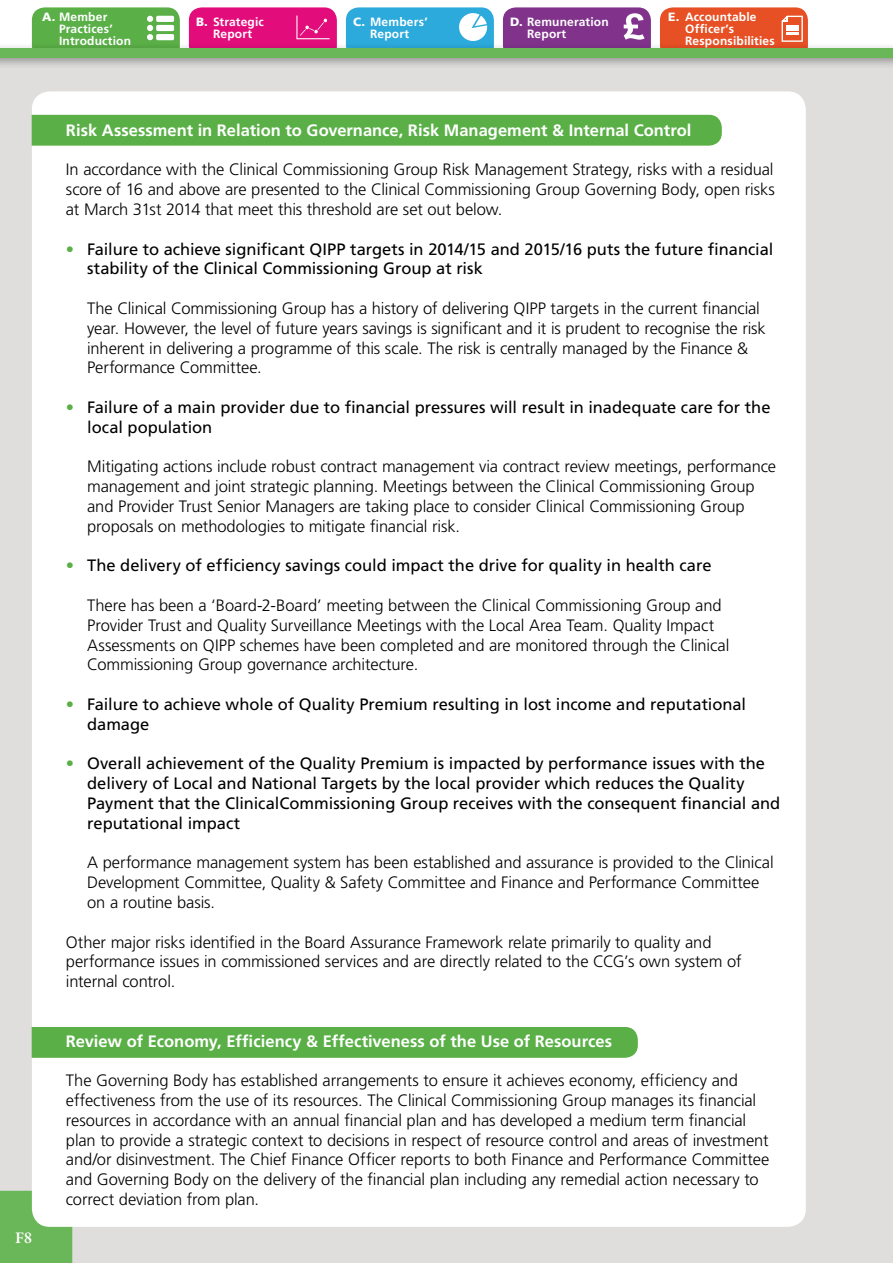
<style>
.page{position:relative;width:893px;height:1263px;background:#fff}
.page>*{position:absolute;margin:0;border:0;box-sizing:border-box;transform-origin:0 0}
.t1{font:300 16.5px/19.8px "Frutiger LT";letter-spacing:-.005em;color:#000}
.t2{font:16.5px/19.8px "Frutiger";letter-spacing:-.005em;color:#000}
.t3{font:700 16.5px "Frutiger LT";color:#fff}
.t4{font:600 16.5px "Garamond Premr Pro";color:#fff}
.t5{font:700 12px/12px "Frutiger LT";letter-spacing:.015em;color:#fff}
.s1{font-family:"Frutiger";font-weight:900}
.s2{font-family:"Frutiger LT";font-weight:300;color:#5ab047}
</style>
<div class="page">
<div style="left:32px;top:7px;width:148px;height:51px;background:#5aaf47;border-radius:13px"></div>
<div style="left:156px;top:16px;width:18px;height:6px;background:#fff;border-radius:2px"></div>
<div style="left:156px;top:25px;width:18px;height:6px;background:#fff;border-radius:2px"></div>
<svg style="left:147px;top:16px;width:6px;height:24px"></svg>
<div style="left:156px;top:34px;width:18px;height:6px;background:#fff;border-radius:2px"></div>
<div style="left:189px;top:7px;width:148px;height:51px;background:#e20c7b;border-radius:13px"></div>
<svg style="left:296px;top:16px;width:34px;height:23px"></svg>
<div style="left:660px;top:7px;width:148px;height:51px;background:#e75025;border-radius:13px"></div>
<svg style="left:782px;top:16px;width:21px;height:26px"></svg>
<div style="left:346px;top:7px;width:148px;height:51px;background:#2caadc;border-radius:13px"></div>
<svg style="left:459px;top:13px;width:28px;height:28px"></svg>
<div style="left:503px;top:7px;width:148px;height:51px;background:#81338c;border-radius:13px"></div>
<svg style="left:624px;top:13px;width:21px;height:27px"></svg>
<div style="left:0;top:49px;width:893px;height:1214px;background:#dfdedd"></div>
<div style="left:0;top:1191px;width:72px;height:72px;background:#6ab759"></div>
<div style="left:32px;top:91px;width:774px;height:1136px;background:#fff;border-radius:18px"></div>
<div style="left:0;top:42px;width:893px;height:28px;background:#000;opacity:.37"></div>
<div style="left:0;top:48px;width:893px;height:10px;background:#6ab759"></div>
<div style="left:32px;top:1027px;width:606px;height:31px;background:#5ab047"></div>
<div style="left:32px;top:115px;width:690px;height:31px;background:#5ab047"></div>
<p class="t5" style="left:59px;top:10px;width:74px;text-indent:-17px"><span class="s1">A.</span> Member<br>Practices’<br>Introduction</p>
<p class="t5" style="left:196px;top:16px;width:69px;text-align:center"><span class="s1">B.</span> Strategic<br>Report</p>
<p class="t5" style="left:685px;top:10px;width:91px;text-indent:-17px"><span class="s1">E.</span> Accountable<br>Officer’s<br>Responsibilities</p>
<p class="t5" style="left:353px;top:16px;width:76px;text-align:center"><span class="s1">C.</span> Members’<br>Report</p>
<p class="t5" style="left:527px;top:16px;width:83px;text-indent:-17px"><span class="s1">D.</span> Remuneration<br>Report</p>
<p class="t4" style="left:15px;top:1228px;width:19px">F8</p>
<p class="t3" style="left:66px;top:120px;width:627px">Risk Assessment in Relation to Governance, Risk Management &amp; Internal Control</p>
<p class="t1" style="left:66px;top:160px;width:711px;text-align:justify">In accordance with the Clinical Commissioning Group Risk Management Strategy, risks with a residual score of 16 and above are presented to the Clinical Commissioning Group Governing Body, open risks at March 31st 2014 that meet this threshold are set out below.</p>
<p class="t2" style="left:87px;top:239px;width:688px;text-indent:-21px"><span class="s2">•</span> Failure to achieve significant QIPP targets in 2014/15 and 2015/16 puts the future financial stability of the Clinical Commissioning Group at risk</p>
<p class="t1" style="left:87px;top:299px;width:680px">The Clinical Commissioning Group has a history of delivering QIPP targets in the current financial year. However, the level of future years savings is significant and it is prudent to recognise the risk inherent in delivering a programme of this scale. The risk is centrally managed by the Finance &amp; Performance Committee.</p>
<p class="t2" style="left:87px;top:397px;width:685px;text-indent:-21px"><span class="s2">•</span> Failure of a main provider due to financial pressures will result in inadequate care for the local population</p>
<p class="t1" style="left:87px;top:457px;width:690px">Mitigating actions include robust contract management via contract review meetings, performance management and joint strategic planning. Meetings between the Clinical Commissioning Group and Provider Trust Senior Managers are taking place to consider Clinical Commissioning Group proposals on methodologies to mitigate financial risk.</p>
<p class="t2" style="left:66px;top:556px;width:647px"><span class="s2">•</span> The delivery of efficiency savings could impact the drive for quality in health care</p>
<p class="t1" style="left:87px;top:596px;width:644px">There has been a ‘Board-2-Board’ meeting between the Clinical Commissioning Group and Provider Trust and Quality Surveillance Meetings with the Local Area Team. Quality Impact Assessments on QIPP schemes have been completed and are monitored through the Clinical Commissioning Group governance architecture.</p>
<p class="t2" style="left:87px;top:694px;width:660px;text-indent:-21px"><span class="s2">•</span> Failure to achieve whole of Quality Premium resulting in lost income and reputational damage</p>
<p class="t2" style="left:87px;top:754px;width:695px;text-indent:-21px"><span class="s2">•</span> Overall achievement of the Quality Premium is impacted by performance issues with the delivery of Local and National Targets by the local provider which reduces the Quality Payment that the ClinicalCommissioning Group receives with the consequent financial and reputational impact</p>
<p class="t1" style="left:87px;top:853px;width:688px">A performance management system has been established and assurance is provided to the Clinical<br>Development Committee, Quality &amp; Safety Committee and Finance and Performance Committee on a routine basis.</p>
<p class="t1" style="left:66px;top:932px;width:677px">Other major risks identified in the Board Assurance Framework relate primarily to quality and performance issues in commissioned services and are directly related to the CCG’s own system of internal control.</p>
<p class="t3" style="left:66px;top:1031px;width:548px">Review of Economy, Efficiency &amp; Effectiveness of the Use of Resources</p>
<p class="t1" style="left:66px;top:1071px;width:705px">The Governing Body has established arrangements to ensure it achieves economy, efficiency and effectiveness from the use of its resources. The Clinical Commissioning Group manages its financial resources in accordance with an annual financial plan and has developed a medium term financial plan to provide a strategic context to decisions in respect of resource control and areas of investment and/or disinvestment. The Chief Finance Officer reports to both Finance and Performance Committee and Governing Body on the delivery of the financial plan including any remedial action necessary to correct deviation from plan.</p>
</div>
